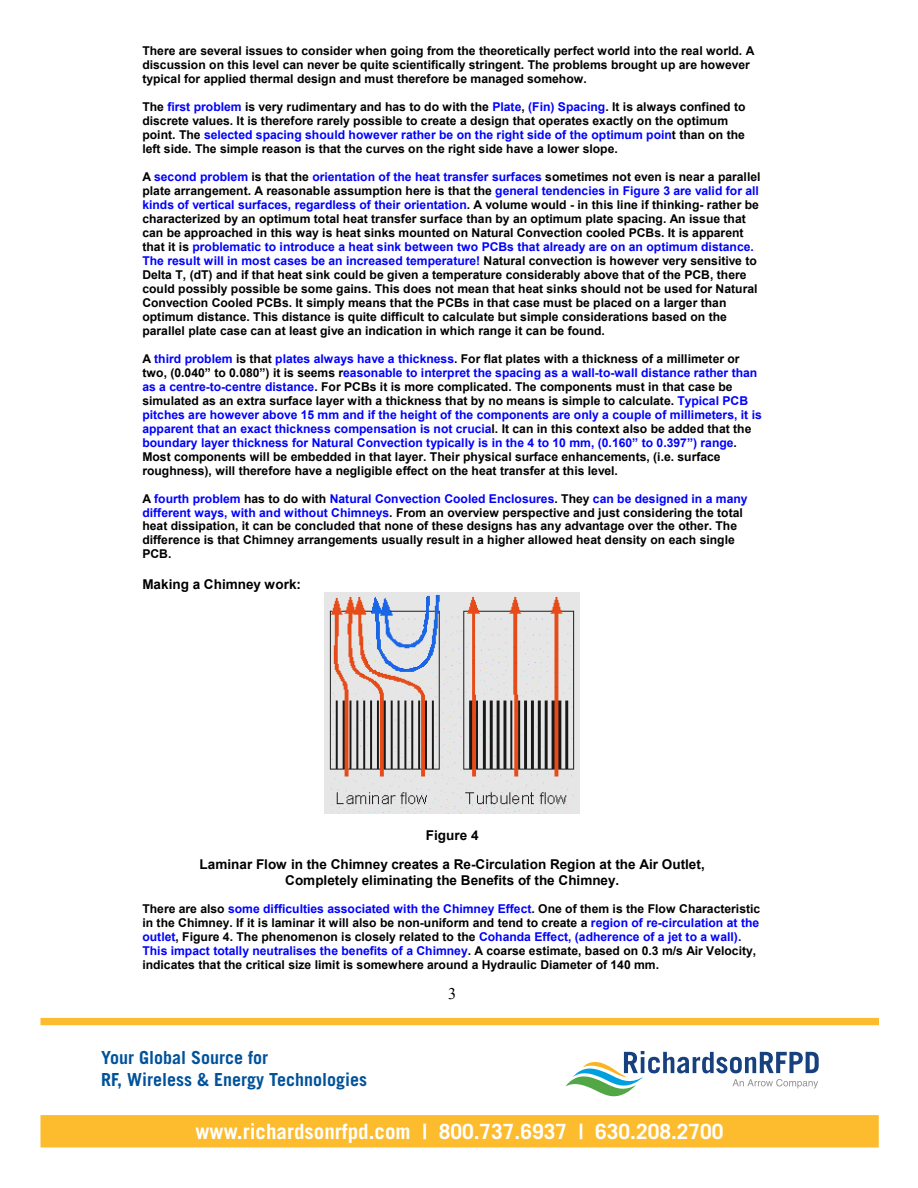
<style>
.page{position:relative;width:918px;height:1188px;background:#fff}
.page>*{position:absolute;margin:0;border:0;box-sizing:border-box;transform-origin:0 0}
.t1{font:700 21px "Trade Gothic LT Std";color:#fff}
.t2{font:700 18px/21.6px "Trade Gothic LT Std";color:#01529a}
.t3{font:16.2px "Times New Roman";color:#000}
.t4{font:700 13.5px/29.5px "Arial";color:#000;text-align:center}
.t5{font:700 12.15px/14px "Arial";color:#000}
.s1{color:#00f}
</style>
<div class="page">
<div style="left:41px;top:1116px;width:837px;height:31px;background:#fdbb2e"></div>
<div style="left:40px;top:1115px;width:839px;height:33px;border:2px solid #fdbb2e"></div>
<div style="left:40px;top:1018px;width:839px;height:7px;background:#fdbb2e"></div>
<svg style="left:566px;top:1051px;width:253px;height:45px"></svg>
<img style="left:325px;top:592px;width:255px;height:221px">
<p class="t5" style="left:142px;top:44px;width:614px">There are several issues to consider when going from the theoretically perfect world into the real world. A discussion on this level can never be quite scientifically stringent. The problems brought up are however typical for applied thermal design and must therefore be managed somehow.</p>
<p class="t5" style="left:142px;top:100px;width:605px">The <span class="s1">first problem</span> is very rudimentary and has to do with the <span class="s1">Plate</span>, <span class="s1">(Fin) Spacing</span>. It is always confined to discrete values. It is therefore rarely possible to create a design that operates exactly on the optimum point. The <span class="s1">selected spacing should however rather be on the right side of the optimum poin</span>t than on the left side. The simple reason is that the curves on the right side have a lower slope.</p>
<p class="t5" style="left:142px;top:170px;width:620px">A <span class="s1">second problem</span> is that the <span class="s1">orientation of the heat transfer surfaces</span> sometimes not even is near a parallel plate arrangement. A reasonable assumption here is that the <span class="s1">general tendencies in Figure 3 are valid for all kinds of vertical surfaces, regardless of their orientation</span>. A volume would - in this line if thinking- rather be characterized by an optimum total heat transfer surface than by an optimum plate spacing. An issue that can be approached in this way is heat sinks mounted on Natural Convection cooled PCBs. It is apparent that it is <span class="s1">problematic to introduce a heat sink between two PCBs that already are on an optimum distance.<br>The result will in most cases be an increased temperature!</span> Natural convection is however very sensitive to Delta T, (dT) and if that heat sink could be given a temperature considerably above that of the PCB, there could possibly possible be some gains. This does not mean that heat sinks should not be used for Natural Convection Cooled PCBs. It simply means that the PCBs in that case must be placed on a larger than optimum distance. This distance is quite difficult to calculate but simple considerations based on the parallel plate case can at least give an indication in which range it can be found.</p>
<p class="t5" style="left:142px;top:352px;width:621px">A <span class="s1">third problem</span> is that <span class="s1">plates always have a thickness</span>. For flat plates with a thickness of a millimeter or two, (0.040” to 0.080”) it is seems r<span class="s1">easonable to interpret the spacing as a wall-to-wall distance rather than as a centre-to-centre distance</span>. For PCBs it is more complicated. The components must in that case be simulated as an extra surface layer with a thickness that by no means is simple to calculate. <span class="s1">Typical PCB pitches are however above 15 mm and if the height of the components are only a couple of millimeters, it is apparent that an exact thickness compensation is not crucia</span>l. It can in this context also be added that the <span class="s1">boundary layer thickness for Natural Convection typically is in the 4 to 10 mm, (0.160” to 0.397”) range</span>.<br>Most components will be embedded in that layer. Their physical surface enhancements, (i.e. surface roughness), will therefore have a negligible effect on the heat transfer at this level.</p>
<p class="t5" style="left:142px;top:492px;width:607px">A <span class="s1">fourth problem</span> has to do with <span class="s1">Natural Convection Cooled Enclosures</span>. They <span class="s1">can be designed in a many different ways, with and without Chimneys</span>. From an overview perspective and just considering the total heat dissipation, it can be concluded that none of these designs has any advantage over the other. The difference is that Chimney arrangements usually result in a higher allowed heat density on each single PCB.</p>
<p class="t4" style="left:142px;top:570px;width:160px">Making a Chimney work:</p>
<p class="t4" style="left:200px;top:821px;width:507px">Figure 4<br>Laminar Flow in the Chimney creates a Re-Circulation Region at the Air Outlet,</p>
<p class="t4" style="left:285px;top:866px;width:335px">Completely eliminating the Benefits of the Chimney.</p>
<p class="t5" style="left:142px;top:902px;width:619px">There are also <span class="s1">some difficulties associated with the Chimney Effect</span>. One of them is the Flow Characteristic in the Chimney. If it is laminar it will also be non-uniform and tend to create a <span class="s1">region of re-circulation at the outlet</span>, Figure 4. The phenomenon is closely related to the <span class="s1">Cohanda Effect, (adherence of a jet to a wall).<br>This impact totally neutralises the benefits of a Chimney</span>. A coarse estimate, based on 0.3 m/s Air Velocity, indicates that the critical size limit is somewhere around a Hydraulic Diameter of 140 mm.</p>
<p class="t3" style="left:448px;top:982px;width:10px">3</p>
<h2 class="t2" style="left:101px;top:1047px;width:268px">Your Global Source for<br>RF, Wireless &amp; Energy Technologies</h2>
<h1 class="t1" style="left:196px;top:1119px;width:529px">www.richardsonrfpd.com | 800.737.6937 | 630.208.2700</h1>
</div>
